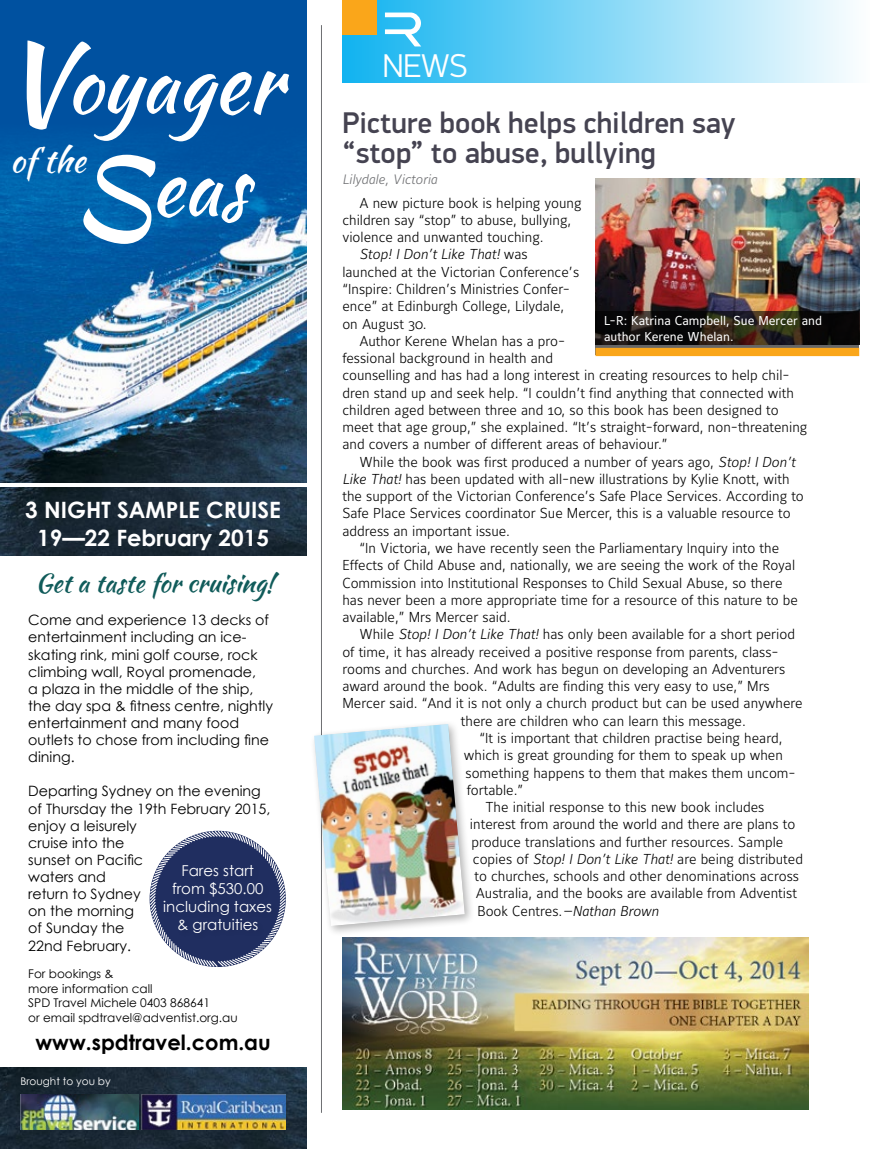
<style>
.page{position:relative;width:872px;height:1149px;background:#fff}
.page>*{position:absolute;margin:0;border:0;box-sizing:border-box;transform-origin:0 0}
.t1{font:109.5px "Kaushan Script";color:#fff}
.t2{font:79.5px "Kaushan Script";color:#fff}
.t3{font:33px "Kaushan Script";color:#fff}
.t4{font:300 33px "PF Din Display Pro";color:#fff}
.t5{font:500 30px/30px "PF Din Display Pro";color:#454351}
.t6{font:25.5px "Kaushan Script";color:#105b5a}
.t7{font:700 22.5px/27px "Century Gothic";color:#fff;text-align:center}
.t8{font:700 21px "Century Gothic";color:#000}
.t9{font:15px/18px "Century Gothic";color:#fff;text-align:center}
.t10{font:300 14.25px "Maurea";color:#000}
.t11{font:14.25px/17.1px "Century Gothic";color:#000}
.t12{font:italic 300 14.25px "Maurea";color:#000}
.t13{font:italic 300 13.5px "Maurea";color:#6d6e71}
.t14{font:12.75px/16.5px "Maurea Regular Lf";color:#fff}
.t15{font:12px/14.4px "Century Gothic";color:#000}
.t16{font:10.5px "Century Gothic";color:#fff}
.s1{font-size:85.5px}
.s2{font-style:normal}
.s3{font-style:italic}
</style>
<div class="page">
<div style="left:342px;top:0;width:528px;height:83px;background:linear-gradient(to right,#15b3ec,#fafeff)"></div>
<svg style="left:385px;top:13px;width:36px;height:33px"></svg>
<hr style="left:321px;top:25px;width:1px;height:1087px;background:#6d6e71">
<div style="left:342px;top:0;width:34px;height:34px;background:#faa61a"></div>
<img style="left:595px;top:178px;width:264px;height:133px">
<svg style="left:595px;top:311px;width:264px;height:37px;background:#211d17"></svg>
<div style="left:595px;top:348px;width:264px;height:8px;background:#faa61a"></div>
<img style="left:342px;top:937px;width:466px;height:172px">
<div style="left:309px;top:719px;width:167px;height:217px;background:#000;opacity:.3"></div>
<img style="left:314px;top:723px;width:151px;height:202px">
<img style="left:0;top:1067px;width:306px;height:81px">
<img style="left:0;top:219px;width:306px;height:336px">
<div style="left:0;top:0;width:306px;height:219px;background:linear-gradient(to bottom,#004c9c,#015faa)"></div>
<img style="left:141px;top:1093px;width:145px;height:36px">
<img style="left:20px;top:1093px;width:119px;height:36px">
<svg style="left:149px;top:830px;width:137px;height:137px"></svg>
<div style="left:163px;top:863px;width:116px;height:77px;background:#1f2d5f"></div>
<hr style="left:0;top:483px;width:306px;height:4px;background:#fff">
<h1 class="t1" style="left:1px;top:2px;width:69px">V</h1>
<h1 class="t1" style="left:72px;top:117px;width:78px">S</h1>
<h2 class="t2" style="left:66px;top:26px;width:217px">oyag<span class="s1">er</span></h2>
<h3 class="t3" style="left:10px;top:136px;width:77px">of the</h3>
<h2 class="t2" style="left:150px;top:128px;width:98px">eas</h2>
<h3 class="t7" style="left:25px;top:496px;width:257px">3 NIGHT SAMPLE CRUISE<br>19—22 February 2015</h3>
<h3 class="t6" style="left:35px;top:563px;width:240px">Get a taste for cruising!</h3>
<p class="t11" style="left:28px;top:611px;width:246px">Come and experience 13 decks of entertainment including an ice&shy;skating rink, mini golf course, rock climbing wall, Royal promenade,<br>a plaza in the middle of the ship, the day spa &amp; fitness centre, nightly entertainment and many food outlets to chose from including fine dining.</p>
<p class="t11" style="left:28px;top:782px;width:244px">Departing Sydney on the evening of Thursday the 19th February 2015, enjoy a leisurely<br>cruise into the<br>sunset on Pacific<br>waters and<br>return to Sydney<br>on the morning<br>of Sunday the<br>22nd February.</p>
<p class="t9" style="left:163px;top:861px;width:110px">Fares start from $530.00 including taxes &amp; gratuities</p>
<p class="t15" style="left:28px;top:966px;width:211px">For bookings &amp;<br>more information call<br>SPD Travel Michele 0403 868641<br>or email spdtravel@adventist.org.au</p>
<h3 class="t8" style="left:35px;top:1029px;width:237px">www.spdtravel.com.au</h3>
<p class="t16" style="left:20px;top:1074px;width:92px">Brought to you by</p>
<h3 class="t4" style="left:383px;top:47px;width:86px">NEWS</h3>
<h3 class="t5" style="left:342px;top:108px;width:394px">Picture book helps children say “stop” to abuse, bullying</h3>
<p class="t13" style="left:342px;top:171px;width:96px">Lilydale, Victoria</p>
<p class="t10" style="left:359px;top:195px;width:224px">A new picture book is helping young</p>
<p class="t10" style="left:342px;top:212px;width:230px">children say “stop” to abuse, bullying,</p>
<p class="t10" style="left:342px;top:229px;width:203px">violence and unwanted touching.</p>
<p class="t12" style="left:359px;top:246px;width:170px">Stop! I Don’t Like That! <span class="s2">was</span></p>
<p class="t10" style="left:342px;top:264px;width:238px">launched at the Victorian Conference’s</p>
<p class="t10" style="left:342px;top:281px;width:229px">“Inspire: Children’s Ministries Confer-</p>
<p class="t10" style="left:342px;top:298px;width:223px">ence” at Edinburgh College, Lilydale,</p>
<p class="t10" style="left:342px;top:315px;width:86px">on August 30.</p>
<p class="t10" style="left:359px;top:333px;width:207px">Author Kerene Whelan has a pro-</p>
<p class="t10" style="left:342px;top:350px;width:212px">fessional background in health and</p>
<p class="t10" style="left:342px;top:367px;width:449px">counselling and has had a long interest in creating resources to help chil-</p>
<p class="t10" style="left:342px;top:384px;width:453px">dren stand up and seek help. “I couldn’t find anything that connected with</p>
<p class="t10" style="left:342px;top:402px;width:438px">children aged between three and 10, so this book has been designed to</p>
<p class="t10" style="left:342px;top:419px;width:466px">meet that age group,” she explained. “It’s straight-forward, non-threatening</p>
<p class="t10" style="left:342px;top:436px;width:327px">and covers a number of different areas of behaviour.”</p>
<p class="t10" style="left:359px;top:453px;width:437px">While the book was first produced a number of years ago, <span class="s3">Stop! I Don’t</span></p>
<p class="t10" style="left:342px;top:471px;width:449px"><span class="s3">Like That!</span> has been updated with all-new illustrations by Kylie Knott, with</p>
<p class="t10" style="left:342px;top:488px;width:463px">the support of the Victorian Conference’s Safe Place Services. According to</p>
<p class="t10" style="left:342px;top:505px;width:450px">Safe Place Services coordinator Sue Mercer, this is a valuable resource to</p>
<p class="t10" style="left:342px;top:522px;width:169px">address an important issue.</p>
<p class="t10" style="left:359px;top:540px;width:421px">“In Victoria, we have recently seen the Parliamentary Inquiry into the</p>
<p class="t10" style="left:342px;top:557px;width:454px">Effects of Child Abuse and, nationally, we are seeing the work of the Royal</p>
<p class="t10" style="left:342px;top:574px;width:441px">Commission into Institutional Responses to Child Sexual Abuse, so there</p>
<p class="t10" style="left:342px;top:591px;width:457px">has never been a more appropriate time for a resource of this nature to be</p>
<p class="t10" style="left:342px;top:609px;width:170px">available,” Mrs Mercer said.</p>
<p class="t10" style="left:359px;top:626px;width:437px">While <span class="s3">Stop! I Don’t Like That!</span> has only been available for a short period</p>
<p class="t10" style="left:342px;top:643px;width:438px">of time, it has already received a positive response from parents, class-</p>
<p class="t10" style="left:342px;top:660px;width:444px">rooms and churches. And work has begun on developing an Adventurers</p>
<p class="t10" style="left:342px;top:678px;width:429px">award around the book. “Adults are finding this very easy to use,” Mrs</p>
<p class="t10" style="left:342px;top:695px;width:462px">Mercer said. “And it is not only a church product but can be used anywhere</p>
<p class="t10" style="left:461px;top:712px;width:286px">there are children who can learn this message.</p>
<p class="t10" style="left:479px;top:729px;width:304px">“It is important that children practise being heard,</p>
<p class="t10" style="left:464px;top:747px;width:320px">which is great grounding for them to speak up when</p>
<p class="t10" style="left:465px;top:764px;width:332px">something happens to them that makes them uncom-</p>
<p class="t10" style="left:467px;top:781px;width:58px">fortable.”</p>
<p class="t10" style="left:485px;top:799px;width:280px">The initial response to this new book includes</p>
<p class="t10" style="left:470px;top:816px;width:327px">interest from around the world and there are plans to</p>
<p class="t10" style="left:471px;top:833px;width:313px">produce translations and further resources. Sample</p>
<p class="t10" style="left:473px;top:850px;width:331px">copies of <span class="s3">Stop! I Don’t Like That!</span> are being distributed</p>
<p class="t10" style="left:474px;top:868px;width:326px">to churches, schools and other denominations across</p>
<p class="t10" style="left:476px;top:885px;width:322px">Australia, and the books are available from Adventist</p>
<p class="t10" style="left:477px;top:902px;width:183px">Book Centres.<span class="s3">—Nathan Brown</span></p>
<p class="t14" style="left:604px;top:313px;width:220px">L-R: Katrina Campbell, Sue Mercer and author Kerene Whelan.</p>
</div>
